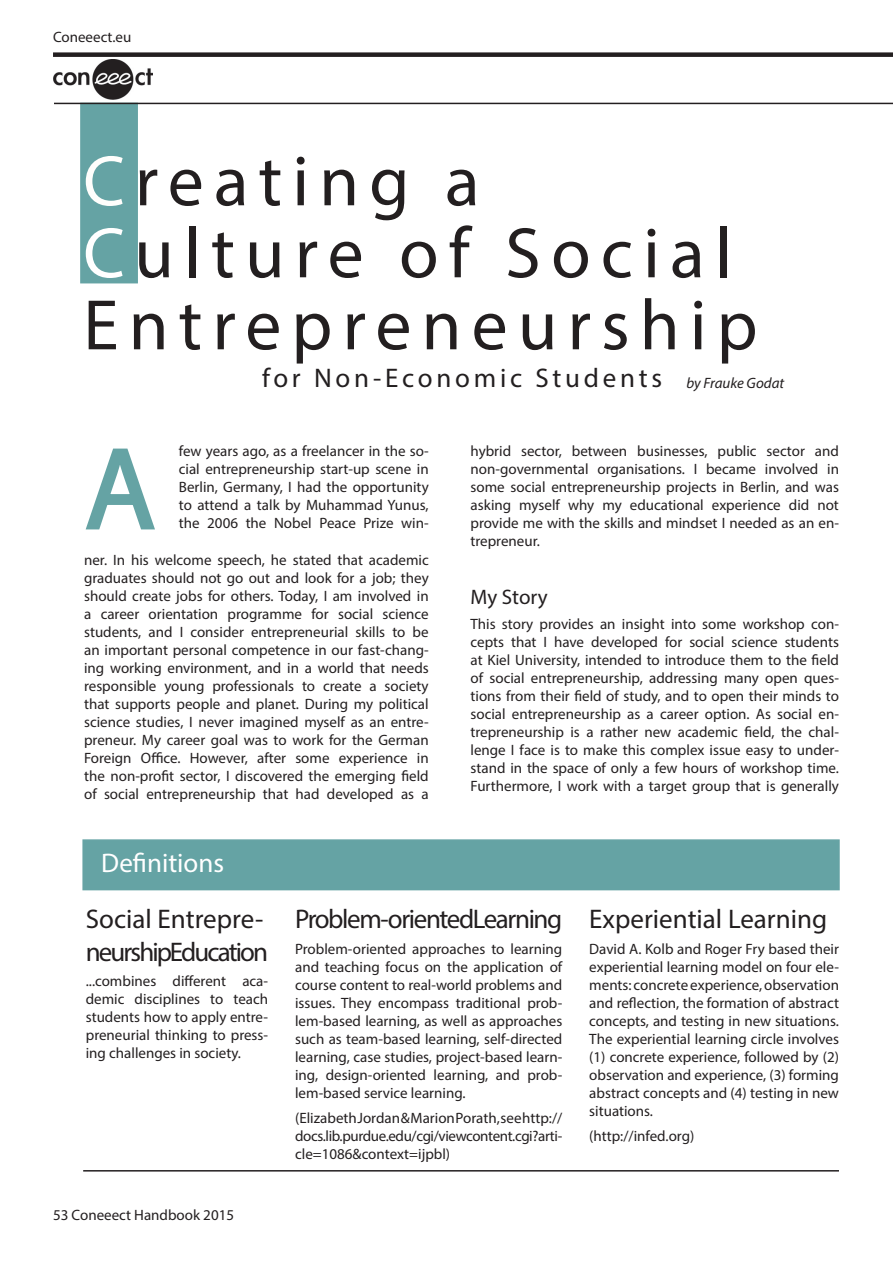
<style>
.page{position:relative;width:893px;height:1263px;background:#fff}
.page>*{position:absolute;margin:0;border:0;box-sizing:border-box;transform-origin:0 0}
.Body{font:115.5px "Myriad Pro";color:#65a3a4}
.Body-2{font:72px/72px "Myriad Pro";letter-spacing:.14em;color:#231f20}
.Body-3{font:27px/32.4px "Myriad Pro";letter-spacing:-.07em;color:#231f20}
.Body-4{font:27px "Myriad Pro";letter-spacing:-.05em;color:#231f20}
.Body-5{font:27px "Myriad Pro";letter-spacing:.14em;color:#231f20}
.Body-6{font:27px "Myriad Pro";color:#231f20}
.Body-7{font:27px "Myriad Pro";color:#fff}
.Body-8{font:21px "Myriad Pro";color:#231f20}
.Body-9{font:15px/18px "Myriad Pro";color:#231f20;text-align:justify}
.Body-10{font:italic 15px "Myriad Pro";color:#231f20}
.s1{color:#fffefc}
.s2{color:#fff}
</style>
<div class="page">
<div style="left:80px;top:103px;width:58px;height:180px;background:#65a3a4;border:2px solid #65a3a4"></div>
<hr style="left:54px;top:103px;width:839px;height:1px;background:#231f20">
<div style="left:53px;top:52px;width:840px;height:5px;background:#231f20"></div>
<img style="left:53px;top:59px;width:99px;height:41px">
<svg style="left:86px;top:448px;width:69px;height:82px"></svg>
<hr style="left:83px;top:1170px;width:756px;height:1px;background:#231f20">
<div style="left:82px;top:839px;width:758px;height:51px;background:#65a3a4;border:2px solid #65a3a4"></div>
<p class="Body-9" style="left:53px;top:28px;width:80px">Coneeect.eu</p>
<p class="Body-2" style="left:83px;top:144px;width:676px"><span class="s1">C</span>reating a<br><span class="s2">C</span>ulture of Social<br>Entrepreneurship</p>
<p class="Body-5" style="left:262px;top:361px;width:402px">for Non-Economic Students</p>
<p class="Body-10" style="left:686px;top:373px;width:99px">by Frauke Godat</p>
<p class="Body-9" style="left:179px;top:441px;width:251px">few years ago, as a freelancer in the so&shy;cial entrepreneurship start-up scene in Berlin, Germany, I had the opportunity to attend a talk by Muhammad Yunus, the 2006 the Nobel Peace Prize win-</p>
<p class="Body-9" style="left:84px;top:551px;width:346px">ner. In his welcome speech, he stated that academic graduates should not go out and look for a job; they should create jobs for others. Today, I am involved in a career orientation programme for social science students, and I consider entrepreneurial skills to be an important personal competence in our fast-chang&shy;ing working environment, and in a world that needs responsible young professionals to create a society that supports people and planet. During my political science studies, I never imagined myself as an entre&shy;preneur. My career goal was to work for the German Foreign Office. However, after some experience in the non-profit sector, I discovered the emerging field of social entrepreneurship that had developed as a</p>
<p class="Body" style="left:85px;top:418px;width:72px">A</p>
<p class="Body-7" style="left:101px;top:847px;width:124px">Definitions</p>
<p class="Body-9" style="left:471px;top:441px;width:370px">hybrid sector, between businesses, public sector and non-governmental organisations. I became involved in some social entrepreneurship projects in Berlin, and was asking myself why my educational experience did not provide me with the skills and mindset I needed as an en&shy;trepreneur.</p>
<p class="Body-8" style="left:471px;top:584px;width:79px">My Story</p>
<p class="Body-9" style="left:471px;top:615px;width:370px">This story provides an insight into some workshop con&shy;cepts that I have developed for social science students at Kiel University, intended to introduce them to the field of social entrepreneurship, addressing many open ques&shy;tions from their field of study, and to open their minds to social entrepreneurship as a career option. As social en&shy;trepreneurship is a rather new academic field, the chal&shy;lenge I face is to make this complex issue easy to under&shy;stand in the space of only a few hours of workshop time.<br>Furthermore, I work with a target group that is generally</p>
<p class="Body-3" style="left:86px;top:902px;width:184px">Social Entrepre&shy;neurship Education</p>
<p class="Body-9" style="left:86px;top:972px;width:184px">...combines different aca&shy;demic disciplines to teach students how to apply entre&shy;preneurial thinking to press&shy;ing challenges in society.</p>
<p class="Body-9" style="left:53px;top:1206px;width:183px">53 Coneeect Handbook 2015</p>
<p class="Body-4" style="left:295px;top:902px;width:269px">Problem-oriented Learning</p>
<p class="Body-9" style="left:295px;top:939px;width:269px">Problem-oriented approaches to learning and teaching focus on the application of course content to real-world problems and issues. They encompass traditional prob&shy;lem-based learning, as well as approaches such as team-based learning, self-directed learning, case studies, project-based learn&shy;ing, design-oriented learning, and prob&shy;lem-based service learning.</p>
<p class="Body-9" style="left:295px;top:1109px;width:269px">(Elizabeth Jordan &amp; Marion Porath, see http:// docs.lib.purdue.edu/cgi/viewcontent.cgi?arti&shy;cle=1086&amp;context=ijpbl)</p>
<p class="Body-6" style="left:589px;top:902px;width:239px">Experiential Learning</p>
<p class="Body-9" style="left:589px;top:939px;width:251px">David A. Kolb and Roger Fry based their experiential learning model on four ele&shy;ments: concrete experience, observation and reflection, the formation of abstract concepts, and testing in new situations.<br>The experiential learning circle involves (1) concrete experience, followed by (2) observation and experience, (3) forming abstract concepts and (4) testing in new situations.</p>
<p class="Body-9" style="left:589px;top:1127px;width:106px">(http://infed.org)</p>
</div>
